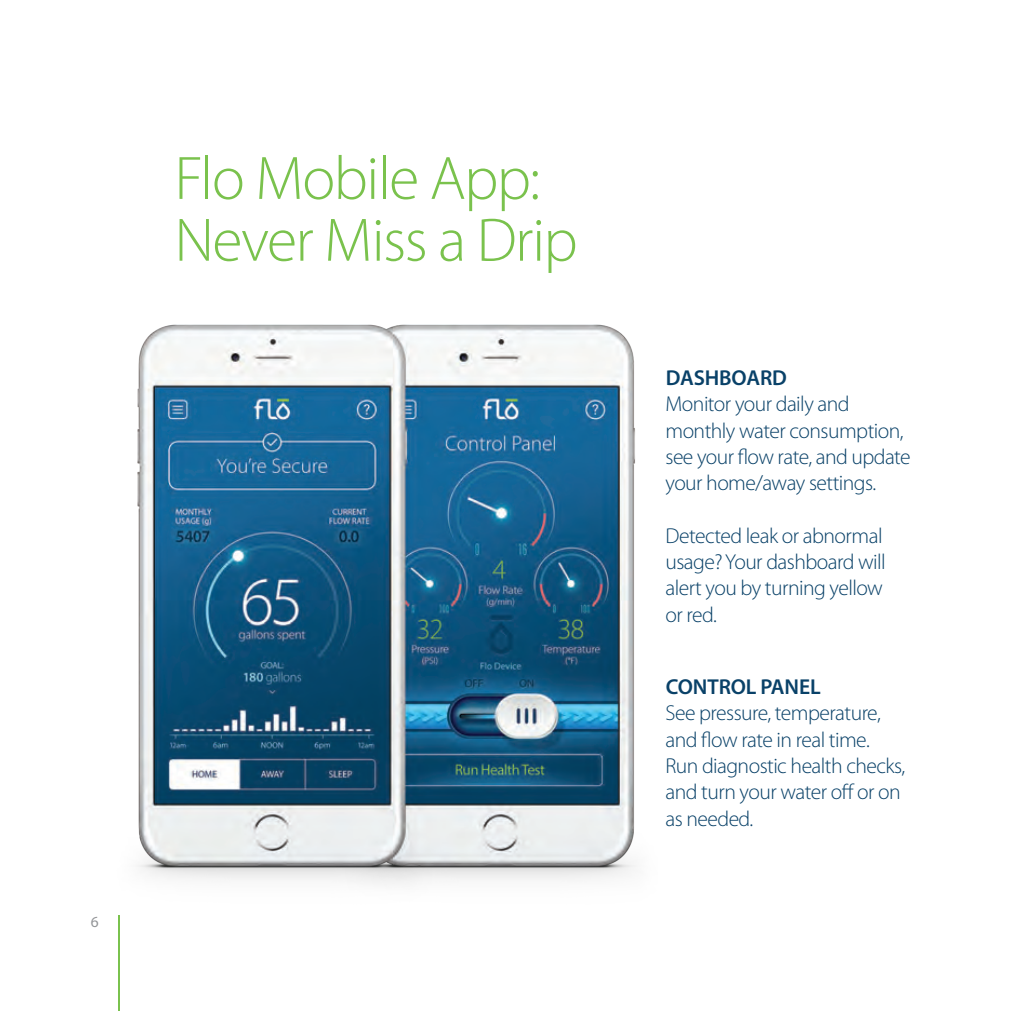
<style>
.page{position:relative;width:1011px;height:1011px;background:#fff}
.page>*{position:absolute;margin:0;border:0;box-sizing:border-box;transform-origin:0 0}
.t1{font:300 61.88px "Myriad Pro";letter-spacing:-.025em;color:#7ac24d}
.t2{font:300 21.6px/26.3px "Myriad Pro";letter-spacing:-.025em;color:#094168}
.t3{font:600 21.6px "Myriad Pro";letter-spacing:-.005em;color:#094168}
.t4{font:15.53px "Myriad Pro";color:#939598}
</style>
<div class="page">
<hr style="left:118px;top:915px;width:1px;height:95px;background:#7ac24d">
<img style="left:137px;top:324px;width:499px;height:561px">
<p class="t1" style="left:174px;top:144px;width:367px">Flo Mobile App:</p>
<p class="t1" style="left:174px;top:206px;width:404px">Never Miss a Drip</p>
<p class="t4" style="left:91px;top:911px;width:9px">6</p>
<p class="t3" style="left:665px;top:364px;width:123px">DASHBOARD</p>
<p class="t2" style="left:665px;top:391px;width:247px">Monitor your daily and monthly water consumption, see your flow rate, and update your home/away settings.</p>
<p class="t2" style="left:665px;top:522px;width:222px">Detected leak or abnormal usage? Your dashboard will alert you by turning yellow</p>
<p class="t2" style="left:665px;top:601px;width:53px">or red.</p>
<p class="t3" style="left:665px;top:673px;width:156px">CONTROL PANEL</p>
<p class="t2" style="left:665px;top:700px;width:217px">See pressure, temperature, and flow rate in real time.</p>
<p class="t2" style="left:665px;top:752px;width:241px">Run diagnostic health checks, and turn your water off or on as needed.</p>
</div>
